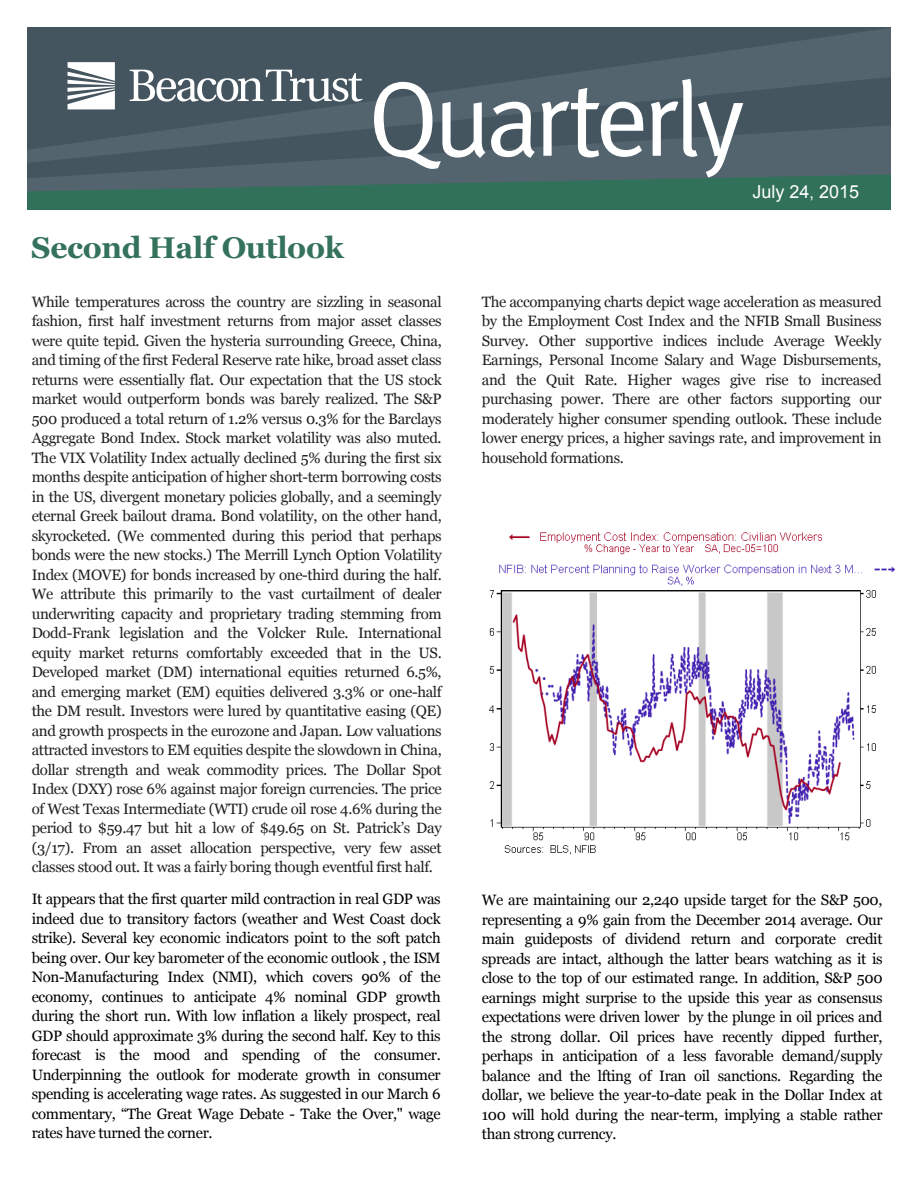
<style>
.page{position:relative;width:918px;height:1188px;background:#fff}
.page>*{position:absolute;margin:0;border:0;box-sizing:border-box;transform-origin:0 0}
.t1{font:105.9px "Meta Normal LF";letter-spacing:-.05em;color:#fff}
.t2{font:700 30px "Georgia";letter-spacing:-.01em;color:#34725b}
.t3{font:18px "Arial";color:#fff}
.t4{font:15px/19.5px "Georgia";letter-spacing:-.025em;color:#231f20;text-align:justify}
.t5{font:15px/19.5px "Georgia";letter-spacing:-.025em;color:#000;text-align:justify}
.s1{font-style:inherit}
</style>
<div class="page">
<div style="left:0;top:0;width:918px;height:210px;background:#327159"></div>
<svg style="left:27px;top:166px;width:864px;height:26px;fill:#53646f"></svg>
<svg style="left:27px;top:27px;width:864px;height:139px;fill:#45555f"></svg>
<svg style="left:68px;top:62px;width:47px;height:47px"></svg>
<svg style="left:130px;top:70px;width:233px;height:32px"></svg>
<div style="left:0;top:0;width:27px;height:324px;background:#fff"></div>
<div style="left:0;top:0;width:913px;height:27px;background:#fff"></div>
<div style="left:891px;top:0;width:27px;height:324px;background:#fff"></div>
<img style="left:489px;top:532px;width:406px;height:323px">
<p class="t1" style="left:368px;top:58px;width:378px">Quarterly</p>
<p class="t3" style="left:753px;top:180px;width:108px">July 24<span class="s1">, 201</span>5</p>
<h2 class="t2" style="left:31px;top:229px;width:314px">Second Half Outlook</h2>
<p class="t4" style="left:32px;top:292px;width:411px">While temperatures across the country are sizzling in seasonal fashion, first half investment returns from major asset classes were quite tepid. Given the hysteria surrounding Greece, China, and timing of the first Federal Reserve rate hike, broad asset class returns were essentially flat. Our expectation that the US stock market would outperform bonds was barely realized. The S&amp;P 500 produced a total return of 1.2% versus 0.3% for the Barclays Aggregate Bond Index. Stock market volatility was also muted.<br>The VIX Volatility Index actually declined 5% during the first six months despite anticipation of higher short-term borrowing costs in the US, divergent monetary policies globally, and a seemingly eternal Greek bailout drama. Bond volatility, on the other hand, skyrocketed. (We commented during this period that perhaps bonds were the new stocks.) The Merrill Lynch Option Volatility Index (MOVE) for bonds increased by one-third during the half.<br>We attribute this primarily to the vast curtailment of dealer underwriting capacity and proprietary trading stemming from Dodd-Frank legislation and the Volcker Rule. International equity market returns comfortably exceeded that in the US.<br>Developed market (DM) international equities returned 6.5%, and emerging market (EM) equities delivered 3.3% or one-half the DM result. Investors were lured by quantitative easing (QE) and growth prospects in the eurozone and Japan. Low valuations attracted investors to EM equities despite the slowdown in China, dollar strength and weak commodity prices. The Dollar Spot Index (DXY) rose 6% against major foreign currencies. The price of West Texas Intermediate (WTI) crude oil rose 4.6% during the period to $59.47 but hit a low of $49.65 on St. Patrick’s Day (3/17). From an asset allocation perspective, very few asset classes stood out. It was a fairly boring though eventful first half.</p>
<p class="t4" style="left:482px;top:292px;width:401px">The accompanying charts depict wage acceleration as measured by the Employment Cost Index and the NFIB Small Business Survey. Other supportive indices include Average Weekly Earnings, Personal Income Salary and Wage Disbursements, and the Quit Rate. Higher wages give rise to increased purchasing power. There are other factors supporting our moderately higher consumer spending outlook. These include lower energy prices, a higher savings rate, and improvement in household formations.</p>
<p class="t5" style="left:32px;top:890px;width:411px">It appears that the first quarter mild contraction in real GDP was indeed due to transitory factors (weather and West Coast dock strike). Several key economic indicators point to the soft patch being over. Our key barometer of the economic outlook , the ISM Non-Manufacturing Index (NMI), which covers 90% of the economy, continues to anticipate 4% nominal GDP growth during the short run. With low inflation a likely prospect, real GDP should approximate 3% during the second half. Key to this forecast is the mood and spending of the consumer.<br>Underpinning the outlook for moderate growth in consumer spending is accelerating wage rates. As suggested in our March 6 commentary, “The Great Wage Debate - Take the Over," wage rates have turned the corner.</p>
<p class="t5" style="left:482px;top:891px;width:402px">We are maintaining our 2,240 upside target for the S&amp;P 500, representing a 9% gain from the December 2014 average. Our main guideposts of dividend return and corporate credit spreads are intact, although the latter bears watching as it is close to the top of our estimated range. In addition, S&amp;P 500 earnings might surprise to the upside this year as consensus expectations were driven lower by the plunge in oil prices and the strong dollar. Oil prices have recently dipped further, perhaps in anticipation of a less favorable demand/supply balance and the lfting of Iran oil sanctions. Regarding the dollar, we believe the year-to-date peak in the Dollar Index at 100 will hold during the near-term, implying a stable rather than strong currency.</p>
</div>
